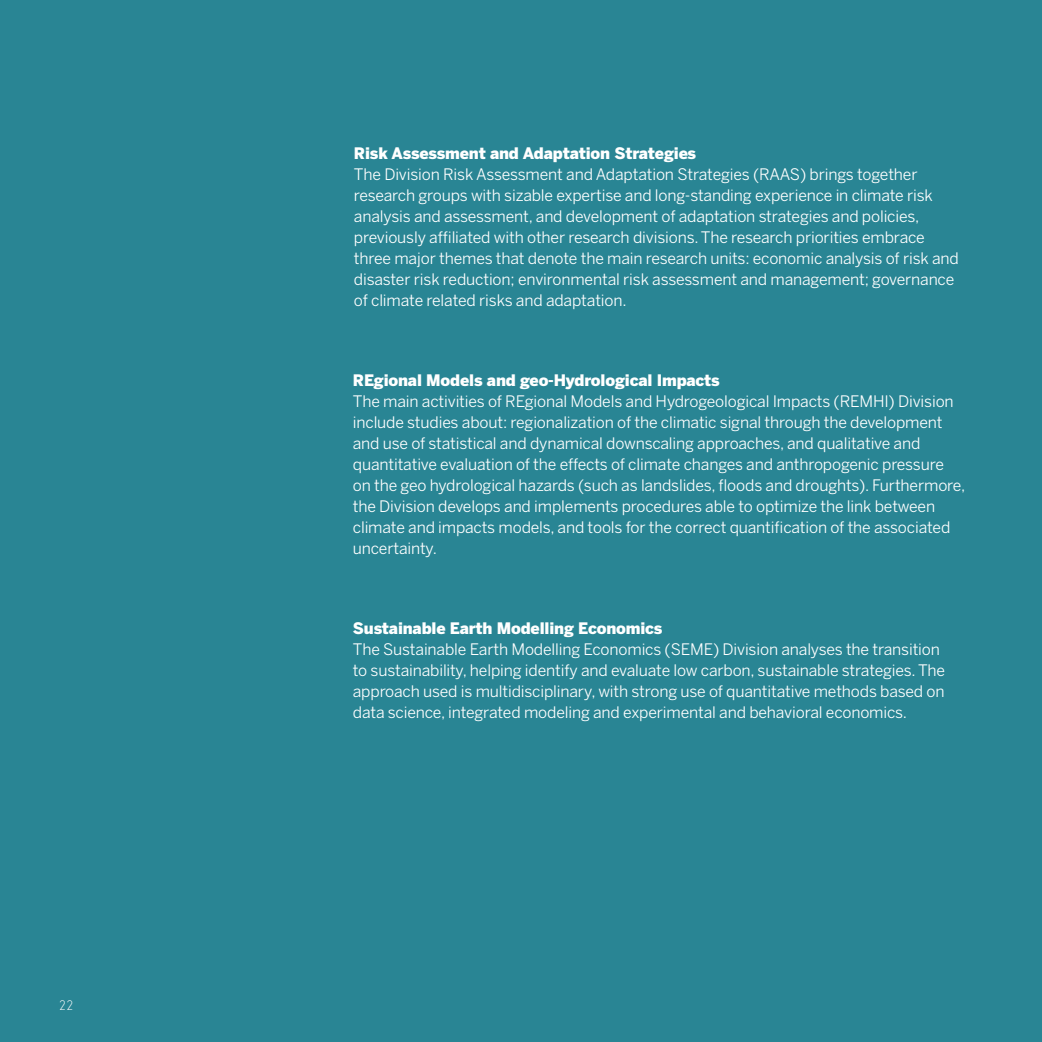
<style>
.page{position:relative;width:1042px;height:1042px;background:#298594}
.page>*{position:absolute;margin:0;border:0;box-sizing:border-box;transform-origin:0 0}
.t1{font:15.75px/21px "Benton Sans";letter-spacing:-.01em;color:#fff}
.t2{font:900 15.75px "Benton Sans";letter-spacing:-.01em;color:#fff}
.t3{font:14px "Champagne&Limousines";color:#fff}
</style>
<div class="page">
<p class="t3" style="left:59px;top:998px;width:16px">22</p>
<p class="t2" style="left:354px;top:144px;width:344px">Risk Assessment and Adaptation Strategies</p>
<p class="t1" style="left:354px;top:163px;width:606px">The Division Risk Assessment and Adaptation Strategies (RAAS) brings together research groups with sizable expertise and long-standing experience in climate risk analysis and assessment, and development of adaptation strategies and policies, previously affiliated with other research divisions. The research priorities embrace three major themes that denote the main research units: economic analysis of risk and disaster risk reduction; environmental risk assessment and management; governance of climate related risks and adaptation.</p>
<p class="t2" style="left:353px;top:371px;width:368px">REgional Models and geo-Hydrological Impacts</p>
<p class="t1" style="left:353px;top:391px;width:614px">The main activities of REgional Models and Hydrogeological Impacts (REMHI) Division include studies about: regionalization of the climatic signal through the development and use of statistical and dynamical downscaling approaches, and qualitative and quantitative evaluation of the effects of climate changes and anthropogenic pressure on the geo hydrological hazards (such as landslides, floods and droughts). Furthermore, the Division develops and implements procedures able to optimize the link between climate and impacts models, and tools for the correct quantification of the associated uncertainty.</p>
<p class="t2" style="left:353px;top:619px;width:311px">Sustainable Earth Modelling Economics</p>
<p class="t1" style="left:353px;top:639px;width:594px">The Sustainable Earth Modelling Economics (SEME) Division analyses the transition to sustainability, helping identify and evaluate low carbon, sustainable strategies. The approach used is multidisciplinary, with strong use of quantitative methods based on data science, integrated modeling and experimental and behavioral economics.</p>
</div>
